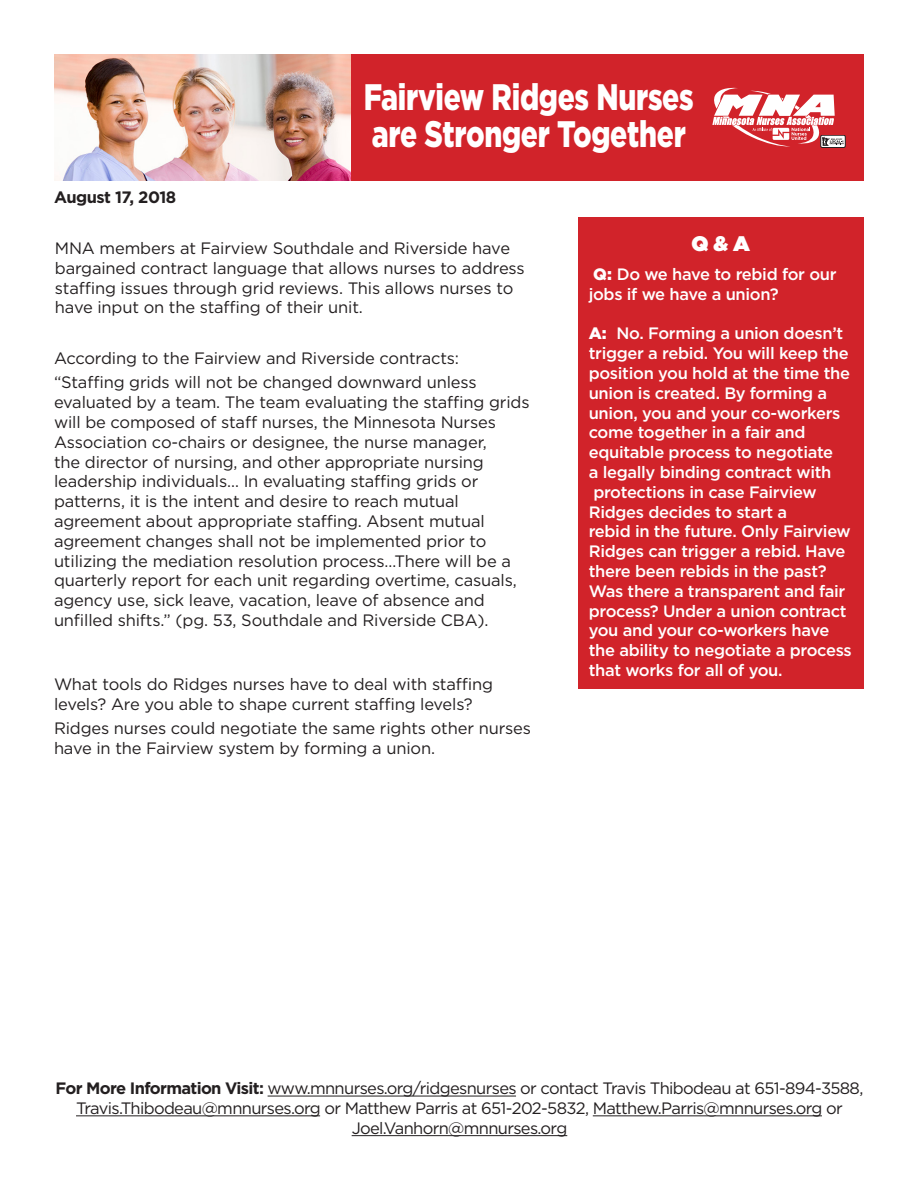
<style>
.page{position:relative;width:918px;height:1188px;background:#fff}
.page>*{position:absolute;margin:0;border:0;box-sizing:border-box;transform-origin:0 0}
.t1{font:900 36.9px "Gotham";letter-spacing:-.01em;color:#fff;scale:.77 1}
.t2{font:900 21px "Gotham";color:#fff}
.t3{font:16.5px/19.8px "Gotham";letter-spacing:-.01em;color:#231f20}
.t4{font:500 16.5px/19.8px "Gotham";letter-spacing:-.02em;color:#fff}
.t5{font:16.5px/19.8px "Gotham";letter-spacing:-.04em;color:#231f20;text-align:center}
.t6{font:700 16.5px "Gotham";letter-spacing:-.03em;color:#231f20}
.s1{font-weight:900}
.s2{font-weight:700}
</style>
<div class="page">
<div style="left:350px;top:54px;width:514px;height:126px;background:#d1232a"></div>
<img style="left:54px;top:54px;width:297px;height:126px">
<div style="left:578px;top:217px;width:285px;height:472px;background:#d1232a"></div>
<div style="left:821px;top:135px;width:24px;height:13px;border:1px solid #231f20;border-radius:2px"></div>
<svg style="left:712px;top:88px;width:132px;height:58px"></svg>
<hr style="left:268px;top:1096px;width:248px;height:1px;background:#231f20">
<hr style="left:76px;top:1115px;width:244px;height:1px;background:#231f20">
<hr style="left:593px;top:1115px;width:229px;height:1px;background:#231f20">
<hr style="left:352px;top:1135px;width:215px;height:1px;background:#231f20">
<p class="t6" style="left:54px;top:186px;width:124px">August 17, 2018</p>
<p class="t1" style="left:364px;top:72px;width:430px">Fairview Ridges Nurses</p>
<p class="t1" style="left:372px;top:108px;width:409px">are Stronger Together</p>
<p class="t3" style="left:55px;top:238px;width:471px">MNA members at Fairview Southdale and Riverside have bargained contract language that allows nurses to address staffing issues through grid reviews. This allows nurses to have input on the staffing of their unit.</p>
<p class="t3" style="left:54px;top:348px;width:407px">According to the Fairview and Riverside contracts:</p>
<p class="t3" style="left:54px;top:372px;width:424px">“Staffing grids will not be changed downward unless</p>
<p class="t3" style="left:54px;top:392px;width:477px">evaluated by a team. The team evaluating the staffing grids</p>
<p class="t3" style="left:54px;top:412px;width:443px">will be composed of staff nurses, the Minnesota Nurses</p>
<p class="t3" style="left:54px;top:432px;width:434px">Association co-chairs or designee, the nurse manager,</p>
<p class="t3" style="left:54px;top:452px;width:431px">the director of nursing, and other appropriate nursing</p>
<p class="t3" style="left:54px;top:471px;width:426px">leadership individuals… In evaluating staffing grids or</p>
<p class="t3" style="left:54px;top:491px;width:406px">patterns, it is the intent and desire to reach mutual</p>
<p class="t3" style="left:54px;top:511px;width:434px">agreement about appropriate staffing. Absent mutual agreement changes shall not be implemented prior to</p>
<p class="t3" style="left:54px;top:551px;width:464px">utilizing the mediation resolution process…There will be a quarterly report for each unit regarding overtime, casuals, agency use, sick leave, vacation, leave of absence and</p>
<p class="t3" style="left:54px;top:610px;width:436px">unfilled shifts.” (pg. 53, Southdale and Riverside CBA).</p>
<p class="t3" style="left:54px;top:674px;width:441px">What tools do Ridges nurses have to deal with staffing</p>
<p class="t3" style="left:54px;top:694px;width:420px">levels? Are you able to shape current staffing levels?</p>
<p class="t3" style="left:54px;top:718px;width:479px">Ridges nurses could negotiate the same rights other nurses have in the Fairview system by forming a union.</p>
<p class="t2" style="left:691px;top:229px;width:60px">Q &amp; A</p>
<p class="t4" style="left:589px;top:264px;width:249px"><span class="s1">Q:</span> Do we have to rebid for our jobs if we have a union?</p>
<p class="t4" style="left:589px;top:324px;width:263px"><span class="s1">A:</span> No. Forming a union doesn’t trigger a rebid. You will keep the position you hold at the time the union is created. By forming a union, you and your co-workers come together in a fair and</p>
<p class="t4" style="left:589px;top:442px;width:246px">equitable process to negotiate</p>
<p class="t4" style="left:589px;top:462px;width:244px">a legally binding contract with</p>
<p class="t4" style="left:589px;top:482px;width:229px">protections in case Fairview<br>Ridges decides to start a</p>
<p class="t4" style="left:589px;top:522px;width:265px">rebid in the future. Only Fairview<br>Ridges can trigger a rebid. Have there been rebids in the past?<br>Was there a transparent and fair process? Under a union contract you and your co-workers have the ability to negotiate a process that works for all of you.</p>
<p class="t5" style="left:56px;top:1078px;width:809px"><span class="s2">For More Information Visit:</span> www.mnnurses.org/ridgesnurses or contact Travis Thibodeau at 651-894-3588,<br>Travis.Thibodeau@mnnurses.org or Matthew Parris at 651-202-5832, Matthew.Parris@mnnurses.org or</p>
<p class="t5" style="left:352px;top:1118px;width:217px">Joel.Vanhorn@mnnurses.org</p>
</div>
